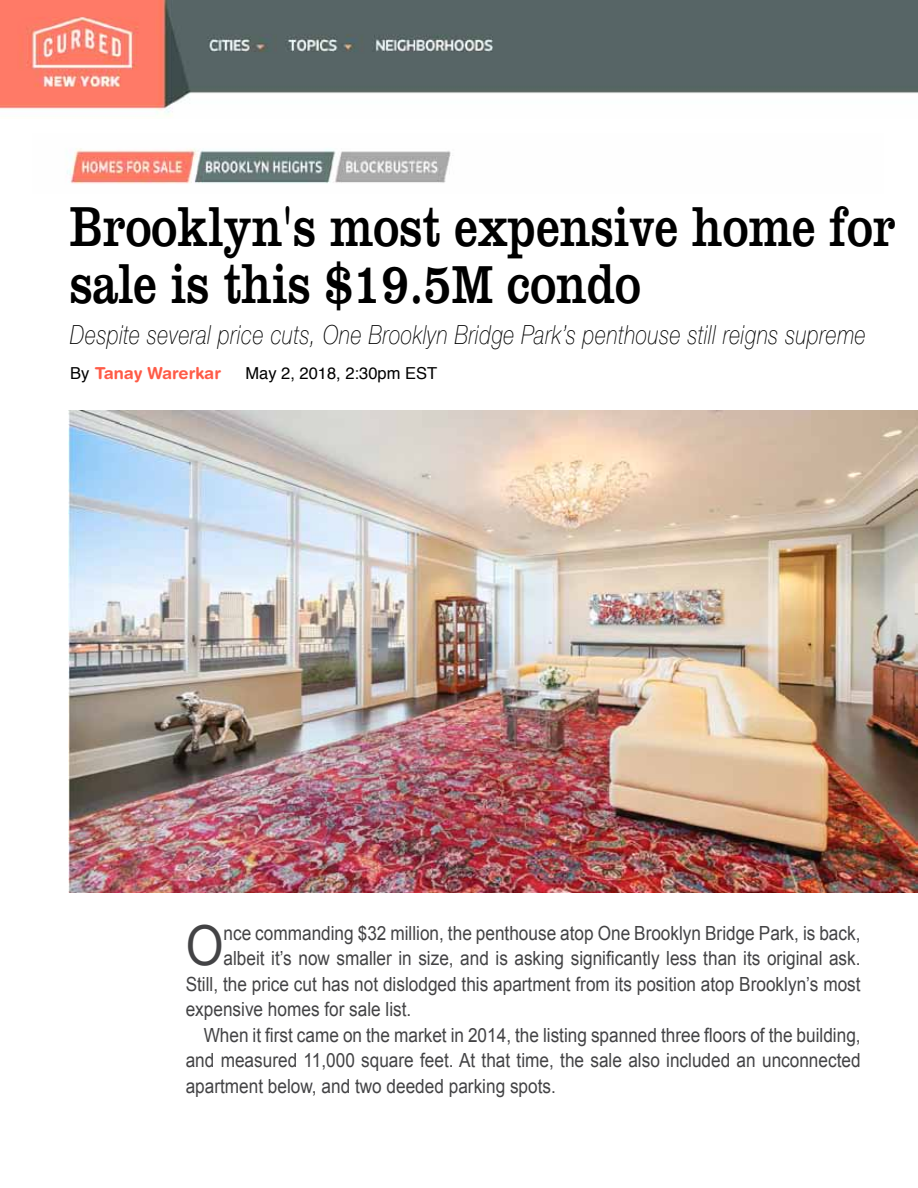
<style>
.page{position:relative;width:918px;height:1188px;background:#fff}
.page>*{position:absolute;margin:0;border:0;box-sizing:border-box;transform-origin:0 0}
.t1{font:58.5px/57px "Clarendon";color:#000;scale:.79 1}
.t2{font:55.05px "Arial";color:#434345;scale:.88 1}
.t3{font:italic 100 26.25px "Helvetica Neue";letter-spacing:.03em;color:#000;scale:.8 1}
.t4{font:19.5px "Arial";color:#434345;scale:.88 1}
.t5{font:16.5px "Helvetica";color:#000}
.t6{font:700 16.5px "Helvetica Rounded";color:#ff5b47}
.s1{font-size:55.5px}
.s2{font-family:"Helvetica";font-weight:400;color:#000}
</style>
<div class="page">
<img style="left:0;top:0;width:918px;height:117px">
<img style="left:67px;top:148px;width:386px;height:36px">
<img style="left:68px;top:411px;width:849px;height:481px">
<h1 class="t1" style="left:69px;top:197px;width:1048px">Brooklyn's most expensive home for sale is this $19.5<span class="s1">M</span> condo</h1>
<h3 class="t3" style="left:70px;top:314px;width:996px">Despite several price cuts, One Brooklyn Bridge Park’s penthouse still reigns supreme</h3>
<p class="t6" style="left:70px;top:363px;width:152px"><span class="s2">By</span> Tanay Warerkar</p>
<p class="t5" style="left:245px;top:361px;width:193px">May 2, 2018, 2:30pm EST</p>
<h2 class="t2" style="left:186px;top:910px;width:45px">O</h2>
<p class="t4" style="left:224px;top:920px;width:725px">nce commanding $32 million, the penthouse atop One Brooklyn Bridge Park, is back,</p>
<p class="t4" style="left:224px;top:946px;width:725px">albeit it’s now smaller in size, and is asking significantly less than its original ask.</p>
<p class="t4" style="left:186px;top:971px;width:769px">Still, the price cut has not dislodged this apartment from its position atop Brooklyn’s most</p>
<p class="t4" style="left:186px;top:997px;width:258px">expensive homes for sale list.</p>
<p class="t4" style="left:204px;top:1022px;width:748px">When it first came on the market in 2014, the listing spanned three floors of the building,</p>
<p class="t4" style="left:186px;top:1048px;width:769px">and measured 11,000 square feet. At that time, the sale also included an unconnected</p>
<p class="t4" style="left:186px;top:1073px;width:422px">apartment below, and two deeded parking spots.</p>
</div>
